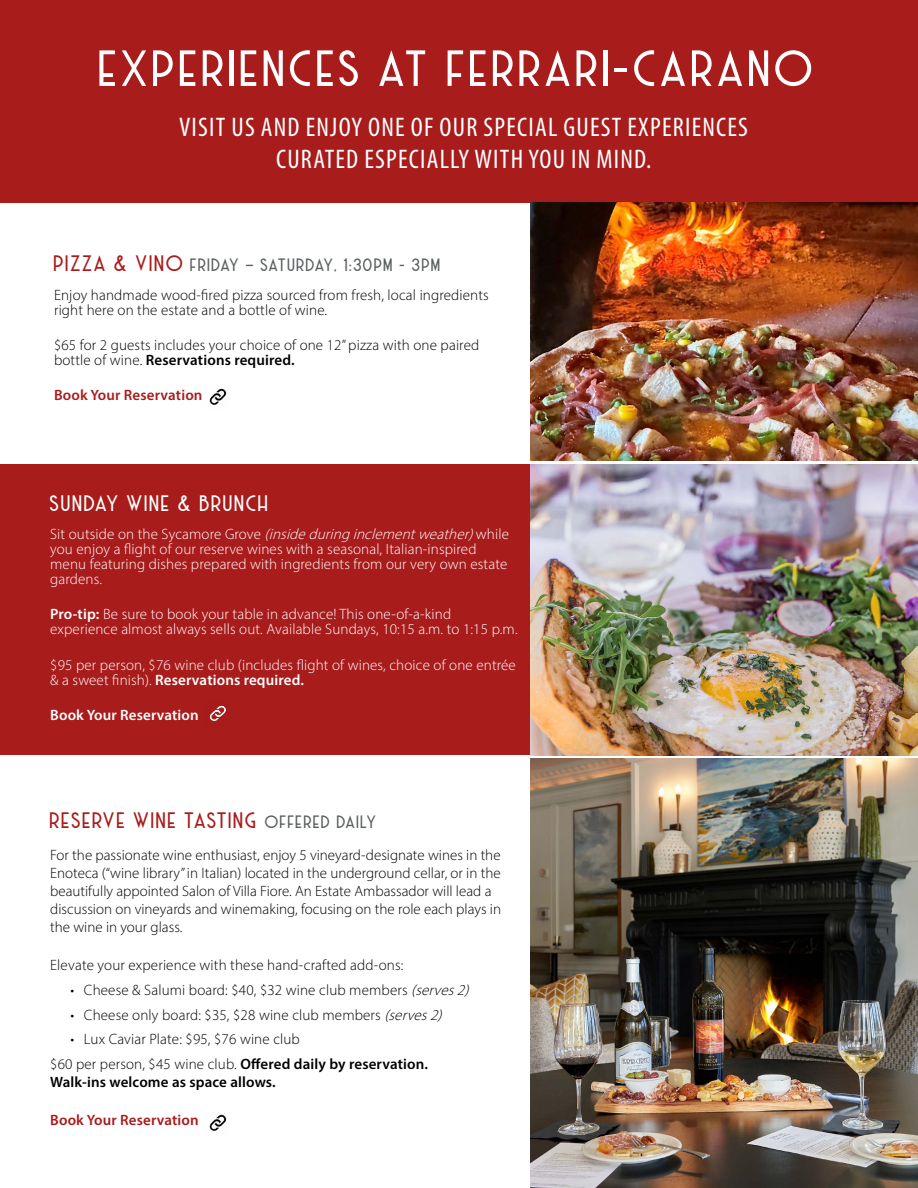
<style>
.page{position:relative;width:918px;height:1188px;background:#fff}
.page>*{position:absolute;margin:0;border:0;box-sizing:border-box;transform-origin:0 0}
.t1{font:51px "Haarlem Deco";letter-spacing:.075em;color:#fff}
.t2{font:condensed 27px/32.4px "Myriad Pro";letter-spacing:.045em;color:#fff;text-align:center}
.t3{font:22.5px "Haarlem Deco";letter-spacing:.07em;color:#a91c1c}
.t4{font:22.5px "Haarlem Deco";letter-spacing:.075em;color:#fff}
.t5{font:18px "Haarlem Deco";letter-spacing:.07em;color:#5b5f60}
.t6{font:300 15px/18px "Myriad Pro";color:#000}
.t7{font:300 15px/15px "Myriad Pro";letter-spacing:.01em;color:#fff}
.t8{font:600 15px "Myriad Pro";letter-spacing:.01em;color:#a91c1c}
.t9{font:600 15px "Myriad Pro";letter-spacing:.01em;color:#000}
.t10{font:600 15px "Myriad Pro";letter-spacing:.01em;color:#fff}
.s1{font-size:22.5px;color:#a91c1c}
.s2{font-weight:600}
.s3{font-style:italic}
.s4{font-size:18px;color:#5b5f60}
</style>
<div class="page">
<div style="left:0;top:0;width:918px;height:202px;background:#a91c1c"></div>
<img style="left:530px;top:759px;width:388px;height:429px">
<img style="left:209px;top:1114px;width:18px;height:17px">
<div style="left:0;top:464px;width:918px;height:291px;background:#a91c1c"></div>
<img style="left:209px;top:705px;width:18px;height:16px">
<img style="left:530px;top:464px;width:388px;height:291px">
<img style="left:530px;top:202px;width:388px;height:259px">
<img style="left:209px;top:388px;width:18px;height:17px">
<h1 class="t1" style="left:99px;top:40px;width:716px">EXPERIENCES AT FERRARI-CARANO</h1>
<h2 class="t2" style="left:179px;top:110px;width:570px">VISIT US AND ENJOY ONE OF OUR SPECIAL GUEST EXPERIENCES<br>CURATED ESPECIALLY WITH YOU IN MIND.</h2>
<p class="t5" style="left:54px;top:255px;width:388px"><span class="s1">PIZZA &amp; VINO</span> FRIDAY – SATURDAY, 1:30PM - 3PM</p>
<p class="t6" style="left:54px;top:287px;width:436px;line-height:15px">Enjoy handmade wood-fired pizza sourced from fresh, local ingredients right here on the estate and a bottle of wine.</p>
<p class="t6" style="left:54px;top:337px;width:427px;line-height:15px">$65 for 2 guests includes your choice of one 12” pizza with one paired bottle of wine. <span class="s2">Reservations required.</span></p>
<p class="t8" style="left:54px;top:386px;width:150px">Book Your Reservation</p>
<h3 class="t4" style="left:50px;top:490px;width:220px">SUNDAY WINE &amp; BRUNCH</h3>
<p class="t7" style="left:50px;top:526px;width:460px">S i t o u t s i d e o n t h e Syc a m o re G rove <span class="s3">(insideduringinclementweather)</span>w h i l e you enjoy a flight of our reserve wines with a seasonal, Italian-inspired menu featuring dishes prepared with ingredients from our very own estate gardens.</p>
<p class="t7" style="left:50px;top:607px;width:469px"><span class="s2">Pro-tip:</span> Be sure to book your table in advance! This one-of-a-kind experience almost always sells out. Available Sundays, 10:15 a.m. to 1:15 p.m.</p>
<p class="t7" style="left:50px;top:657px;width:467px">$95 per person, $76 wine club (includes flight of wines, choice of one entrée &amp; a sweet finish). <span class="s2">Reservations required.</span></p>
<p class="t10" style="left:50px;top:705px;width:150px">Book Your Reservation</p>
<h3 class="t3" style="left:50px;top:808px;width:328px">RESERVE WINE TASTING <span class="s4">OFFERED DAILY</span></h3>
<p class="t6" style="left:50px;top:846px;width:452px">For the passionate wine enthusiast, enjoy 5 vineyard-designate wines in the Enoteca (“wine library” in Italian) located in the underground cellar, or in the beautifully appointed Salon of Villa Fiore. An Estate Ambassador will lead a discussion on vineyards and winemaking, focusing on the role each plays in the wine in your glass.</p>
<p class="t6" style="left:50px;top:956px;width:355px">Elevate your experience with these hand-crafted add-ons:</p>
<p class="t6" style="left:70px;top:981px;width:404px">• Cheese &amp; Salumi board: $40, $32 wine club members <span class="s3">(serves2)</span></p>
<p class="t6" style="left:70px;top:1005px;width:377px">• Cheese only board: $35, $28 wine club members <span class="s3">(serves2)</span></p>
<p class="t6" style="left:50px;top:1027px;width:379px;line-height:24.8px;text-indent:20px">• Lux Caviar Plate: $95, $76 wine club<br>$60 per person, $45 wine club. <span class="s2">Offered daily by reservation.</span></p>
<p class="t9" style="left:50px;top:1073px;width:227px">Walk-ins welcome as space allows.</p>
<p class="t8" style="left:50px;top:1111px;width:150px">Book Your Reservation</p>
</div>
